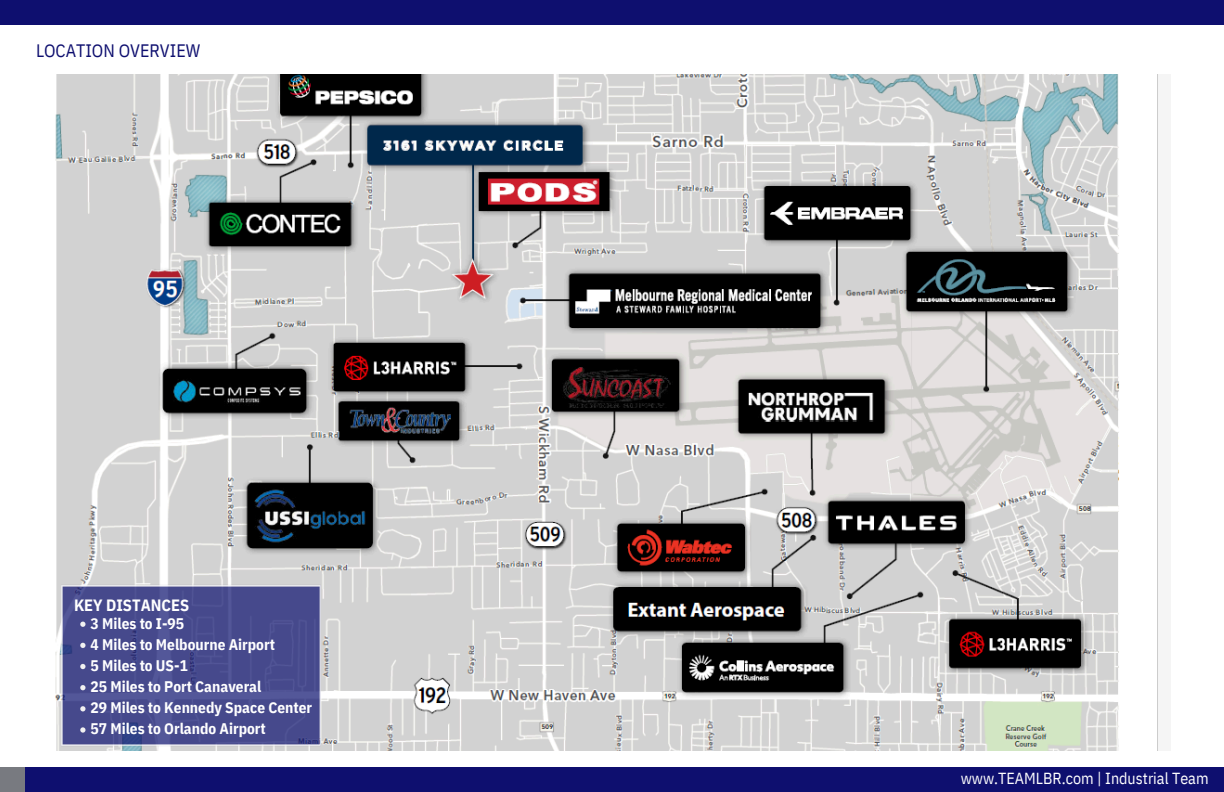
<style>
.page{position:relative;width:1224px;height:792px;background:#fff}
.page>*{position:absolute;margin:0;border:0;box-sizing:border-box;transform-origin:0 0}
.t1{font:18px "IBM Plex Sans Cond";color:#0e0f6f}
.t2{font:700 16.3px "IBM Plex Sans Cond";color:#fff}
.t3{font:16px "IBM Plex Sans Cond";color:#fff}
.t4{font:700 15.3px/21px "IBM Plex Sans Cond";color:#fff}
</style>
<div class="page">
<img style="left:55px;top:74px;width:1104px;height:677px">
<div style="left:0;top:0;width:1224px;height:24px;background:#0e0f6f"></div>
<div style="left:0;top:768px;width:1224px;height:24px;background:#0e0f6f"></div>
<div style="left:0;top:768px;width:25px;height:24px;background:#787a80"></div>
<img style="left:57px;top:581px;width:269px;height:169px">
<p class="t1" style="left:36px;top:38px;width:166px">LOCATION OVERVIEW</p>
<h1 class="t2" style="left:74px;top:594px;width:117px">KEY DISTANCES</h1>
<h3 class="t4" style="left:91px;top:613px;width:223px">3 Miles to I-95<br>4 Miles to Melbourne Airport<br>5 Miles to US-1<br>25 Miles to Port Canaveral<br>29 Miles to Kennedy Space Center<br>57 Miles to Orlando Airport</h3>
<p class="t3" style="left:961px;top:768px;width:249px">www.TEAMLBR.com | Industrial Team</p>
</div>
